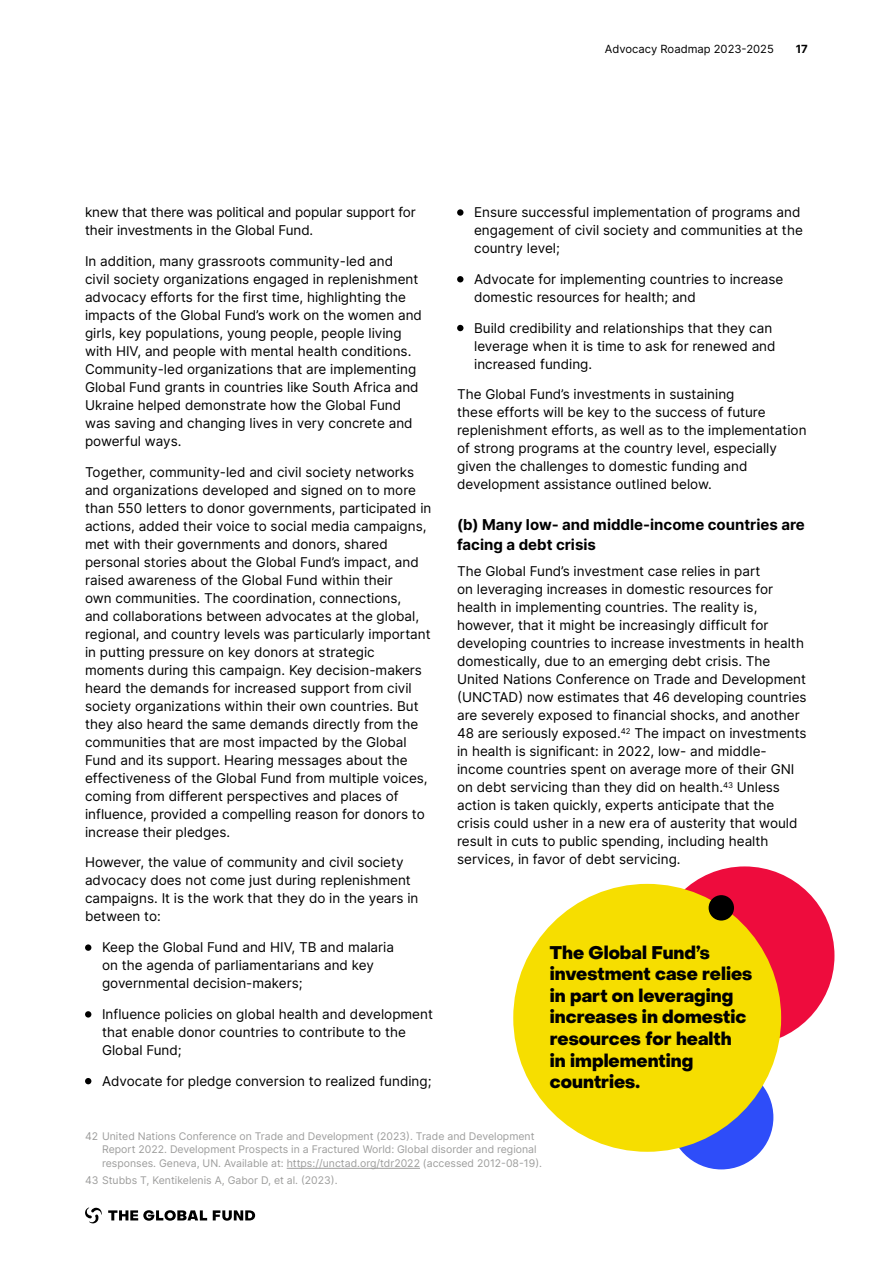
<style>
.page{position:relative;width:893px;height:1263px;background:#fff}
.page>*{position:absolute;margin:0;border:0;box-sizing:border-box;transform-origin:0 0}
.t1{font:800 18px/21.6px "Object Sans";color:#000}
.t2{font:700 15px/19.5px "Inter";color:#000}
.t3{font:13.5px/18px "Inter";color:#000}
.t4{font:11.25px "Inter";color:#000}
.t5{font:700 11.25px "Inter";color:#000}
.t6{font:10.5px/13.5px "Inter";color:#9d9d9c}
</style>
<div class="page">
<svg style="left:85px;top:1207px;width:17px;height:16px"></svg>
<svg style="left:108px;top:1210px;width:99px;height:11px"></svg>
<svg style="left:213px;top:1210px;width:42px;height:11px"></svg>
<div style="left:85px;top:944px;width:6px;height:7px;background:#000;border-radius:50%"></div>
<svg style="left:85px;top:1011px;width:6px;height:6px"></svg>
<svg style="left:85px;top:1078px;width:6px;height:6px"></svg>
<div style="left:457px;top:209px;width:6px;height:7px;background:#000;border-radius:50%"></div>
<svg style="left:457px;top:276px;width:6px;height:6px"></svg>
<svg style="left:457px;top:325px;width:6px;height:6px"></svg>
<hr style="left:287px;top:1168px;width:133px;height:1px;background:#9d9d9c">
<div style="left:655px;top:866px;width:179px;height:179px;background:#ee0c3d;border-radius:50%"></div>
<div style="left:669px;top:1065px;width:104px;height:104px;background:#2e4df9;border-radius:50%"></div>
<div style="left:513px;top:884px;width:268px;height:268px;background:#f6de00;border-radius:50%"></div>
<div style="left:709px;top:895px;width:25px;height:25px;background:#000;border-radius:50%"></div>
<p class="t4" style="left:605px;top:41px;width:171px">Advocacy Roadmap 2023-2025</p>
<p class="t5" style="left:796px;top:41px;width:14px">17</p>
<p class="t3" style="left:85px;top:203px;width:332px">knew that there was political and popular support for their investments in the Global Fund.</p>
<p class="t3" style="left:85px;top:252px;width:338px">In addition, many grassroots community-led and<br>civil society organizations engaged in replenishment advocacy efforts for the first time, highlighting the impacts of the Global Fund’s work on the women and girls, key populations, young people, people living with HIV, and people with mental health conditions.<br>Community-led organizations that are implementing Global Fund grants in countries like South Africa and Ukraine helped demonstrate how the Global Fund was saving and changing lives in very concrete and powerful ways.</p>
<p class="t3" style="left:85px;top:462px;width:348px">Together, community-led and civil society networks and organizations developed and signed on to more than 550 letters to donor governments, participated in actions, added their voice to social media campaigns, met with their governments and donors, shared personal stories about the Global Fund’s impact, and raised awareness of the Global Fund within their<br>own communities. The coordination, connections,<br>and collaborations between advocates at the global, regional, and country levels was particularly important in putting pressure on key donors at strategic moments during this campaign. Key decision-makers heard the demands for increased support from civil society organizations within their own countries. But they also heard the same demands directly from the communities that are most impacted by the Global Fund and its support. Hearing messages about the effectiveness of the Global Fund from multiple voices, coming from different perspectives and places of influence, provided a compelling reason for donors to increase their pledges.</p>
<p class="t3" style="left:85px;top:853px;width:335px">However, the value of community and civil society advocacy does not come just during replenishment campaigns. It is the work that they do in the years in between to:</p>
<p class="t3" style="left:102px;top:938px;width:293px">Keep the Global Fund and HIV, TB and malaria on the agenda of parliamentarians and key governmental decision-makers;</p>
<p class="t3" style="left:102px;top:1005px;width:332px">Influence policies on global health and development that enable donor countries to contribute to the<br>Global Fund;</p>
<p class="t3" style="left:102px;top:1072px;width:331px">Advocate for pledge conversion to realized funding;</p>
<p class="t3" style="left:474px;top:203px;width:330px">Ensure successful implementation of programs and engagement of civil society and communities at the country level;</p>
<p class="t3" style="left:474px;top:270px;width:311px">Advocate for implementing countries to increase domestic resources for health; and</p>
<p class="t3" style="left:474px;top:318px;width:303px">Build credibility and relationships that they can leverage when it is time to ask for renewed and increased funding.</p>
<p class="t3" style="left:457px;top:385px;width:351px">The Global Fund’s investments in sustaining<br>these efforts will be key to the success of future replenishment efforts, as well as to the implementation of strong programs at the country level, especially given the challenges to domestic funding and development assistance outlined below.</p>
<p class="t2" style="left:457px;top:515px;width:349px">(b) Many low- and middle-income countries are facing a debt crisis</p>
<p class="t3" style="left:457px;top:562px;width:351px">The Global Fund’s investment case relies in part<br>on leveraging increases in domestic resources for health in implementing countries. The reality is, however, that it might be increasingly difficult for developing countries to increase investments in health domestically, due to an emerging debt crisis. The United Nations Conference on Trade and Development (UNCTAD) now estimates that 46 developing countries are severely exposed to financial shocks, and another 48 are seriously exposed.<sup>42</sup> The impact on investments in health is significant: in 2022, low- and middle&shy;income countries spent on average more of their GNI on debt servicing than they did on health.<sup>43</sup> Unless action is taken quickly, experts anticipate that the crisis could usher in a new era of austerity that would result in cuts to public spending, including health services, in favor of debt servicing.</p>
<h1 class="t1" style="left:550px;top:942px;width:204px">The Global Fund’s investment case relies in part on leveraging increases in domestic resources for health<br>in implementing countries.</h1>
<p class="t6" style="left:102px;top:1129px;width:441px;text-indent:-17px">42 United Nations Conference on Trade and Development (2023). Trade and Development<br>Report 2022. Development Prospects in a Fractured World: Global disorder and regional responses. Geneva, UN. Available at: https://unctad.org/tdr2022 (accessed 2012-08-19).</p>
<p class="t6" style="left:85px;top:1173px;width:254px">43 Stubbs T, Kentikelenis A, Gabor D, et al. (2023).</p>
</div>
